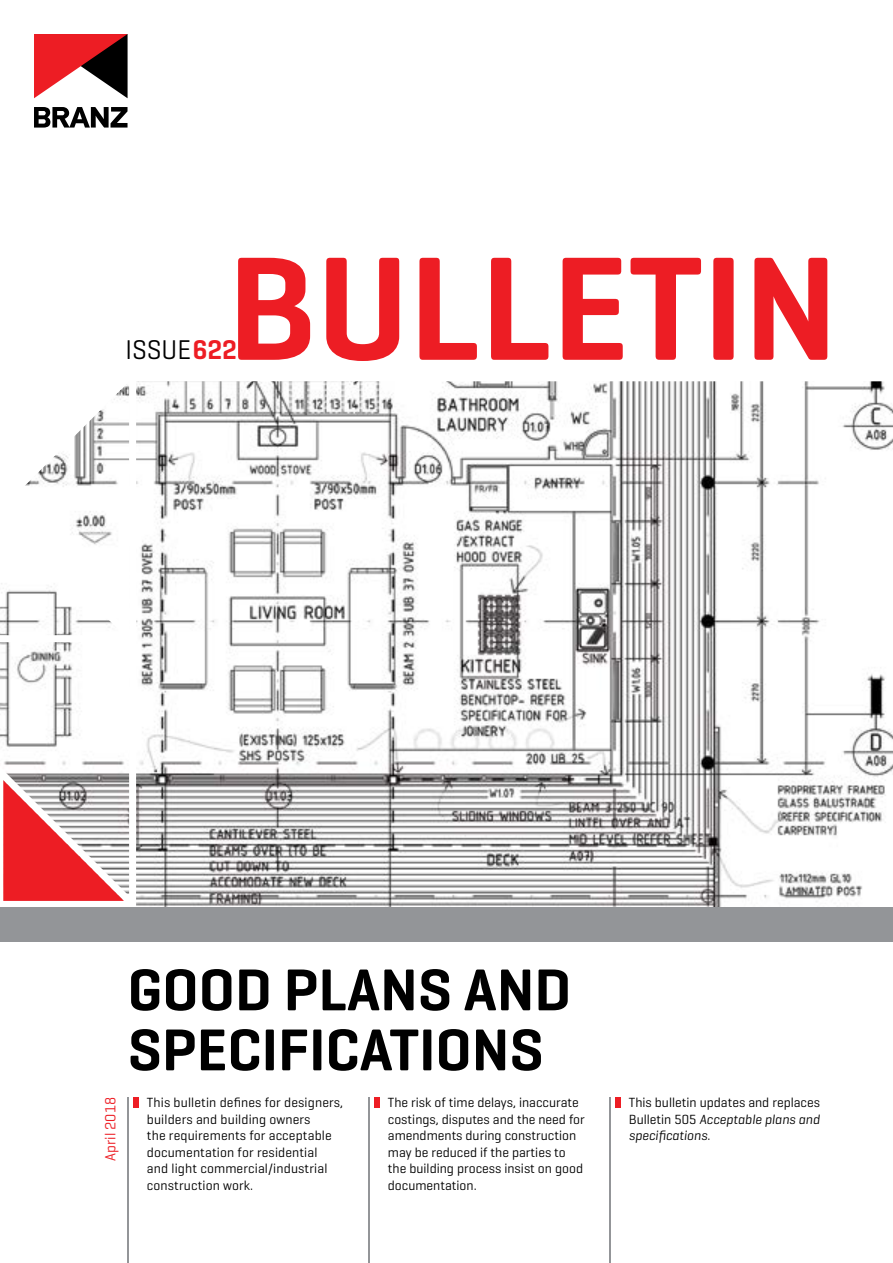
<style>
.page{position:relative;width:893px;height:1263px;background:#fff}
.page>*{position:absolute;margin:0;border:0;box-sizing:border-box;transform-origin:0 0}
.t1{font:600 150px "Geogrotesque";color:#ed1d24}
.t2{font:600 60px/60px "Geogrotesque";color:#000}
.t3{font:27.6px "Geogrotesque";color:#000;scale:.95 1}
.t4{font:15px "Geogrotesque";color:#ed1d24}
.t5{font:13.5px/16.5px "Geogrotesque";color:#000}
.s1{font-weight:600;color:#ed1d24}
.s2{font-style:italic}
</style>
<div class="page">
<svg style="left:34px;top:107px;width:94px;height:21px"></svg>
<svg style="left:34px;top:34px;width:94px;height:64px"></svg>
<div style="left:133px;top:1097px;width:5px;height:11px;background:#ed1d24"></div>
<hr style="left:128px;top:1097px;width:1px;height:166px;background:#939598">
<div style="left:374px;top:1097px;width:5px;height:11px;background:#ed1d24"></div>
<hr style="left:369px;top:1097px;width:1px;height:166px;background:#939598">
<div style="left:615px;top:1097px;width:5px;height:11px;background:#ed1d24"></div>
<hr style="left:609px;top:1097px;width:2px;height:166px;background:#939598">
<img style="left:136px;top:381px;width:757px;height:527px">
<svg style="left:0;top:385px;width:136px;height:523px"></svg>
<div style="left:0;top:908px;width:893px;height:34px;background:#939598"></div>
<h1 class="t1" style="left:228px;top:215px;width:612px">BULLETIN</h1>
<h3 class="t3" style="left:125px;top:333px;width:119px">ISSUE<span class="s1">622</span></h3>
<h2 class="t2" style="left:128px;top:959px;width:445px">GOOD PLANS AND<br>SPECIFICATIONS</h2>
<p class="t4" style="left:101px;top:1161px;width:65px;rotate:-90deg">April 2018</p>
<p class="t5" style="left:147px;top:1094px;width:198px">This bulletin defines for designers, builders and building owners<br>the requirements for acceptable documentation for residential<br>and light commercial/industrial construction work.</p>
<p class="t5" style="left:388px;top:1094px;width:198px">The risk of time delays, inaccurate costings, disputes and the need for amendments during construction may be reduced if the parties to the building process insist on good documentation.</p>
<p class="t5" style="left:629px;top:1094px;width:193px;text-align:justify">This bulletin updates and replaces Bulletin 505 <span class="s2">Acceptable plans and specifications</span>.</p>
</div>
